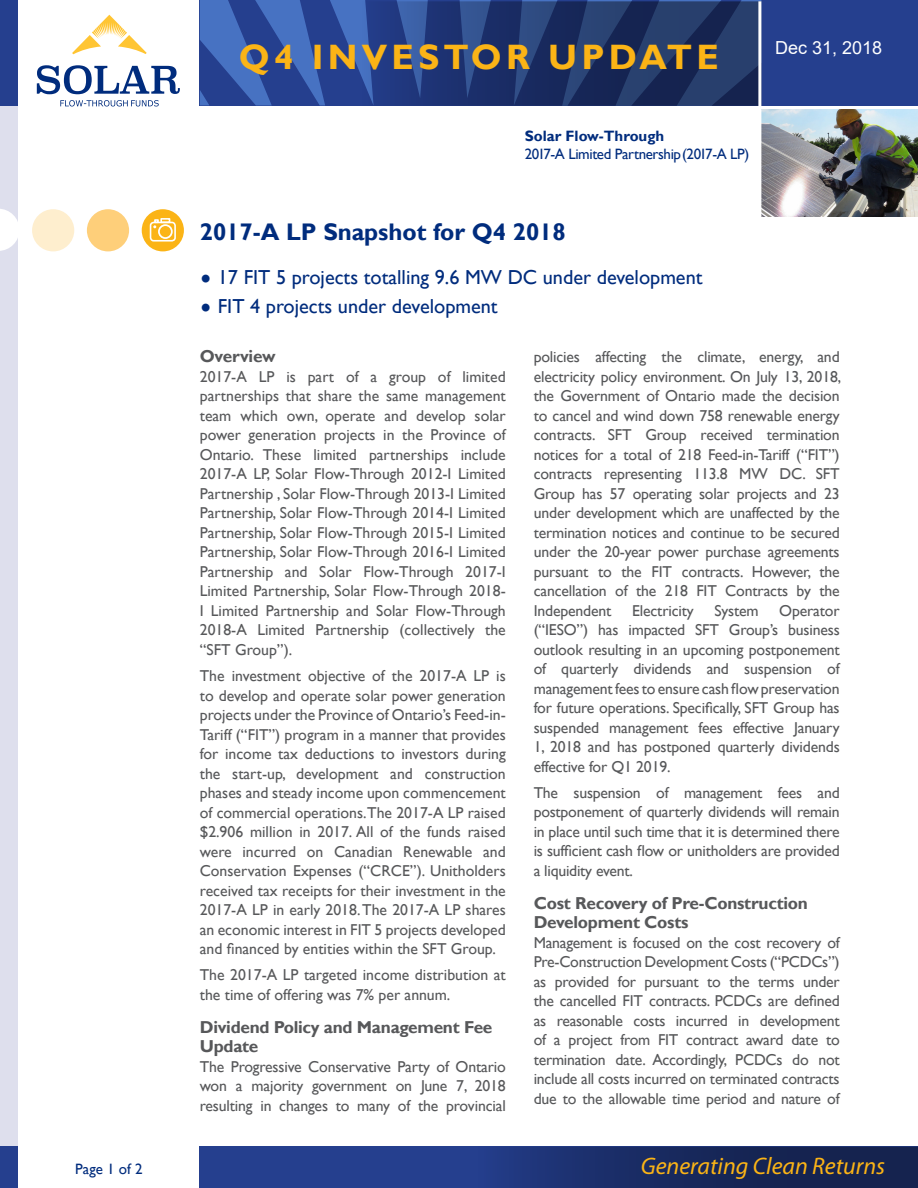
<style>
.page{position:relative;width:918px;height:1188px;background:#fff}
.page>*{position:absolute;margin:0;border:0;box-sizing:border-box;transform-origin:0 0}
.t1{font:700 35.25px "Gill Sans";letter-spacing:.12em;color:#fbb416}
.t2{font:700 24px "Gill Sans";color:#002c7d}
.t3{font:italic 24px "Myriad Pro";color:#fbb416}
.t4{font:20.25px "Gill Sans";color:#002c7d}
.t5{font:18px "Arial";color:#fff}
.t6{font:700 17.25px/19.5px "Gill Sans";letter-spacing:-.015em;color:#57585a}
.t7{font:15.75px/19.5px "Gill Sans";letter-spacing:-.01em;color:#57585a;text-align:justify}
.t8{font:15px/18px "Gill Sans";letter-spacing:-.025em;color:#002c7d}
.s1{font-weight:700}
.s2{font-weight:800;font-size:24px}
</style>
<div class="page">
<div style="left:0;top:106px;width:18px;height:1041px;background:#dedfed"></div>
<div style="left:200px;top:1147px;width:718px;height:41px;background:#253f8e"></div>
<div style="left:200px;top:0;width:718px;height:106px;background:#253f8e"></div>
<svg style="left:505px;top:1147px;width:413px;height:41px;background:#18295e"></svg>
<svg style="left:200px;top:0;width:561px;height:106px"></svg>
<svg style="left:320px;top:1px;width:438px;height:105px"></svg>
<img style="left:761px;top:110px;width:157px;height:106px">
<div style="left:0;top:0;width:18px;height:106px;background:#253f8e"></div>
<div style="left:0;top:1147px;width:18px;height:41px;background:#253f8e"></div>
<hr style="left:758px;top:1px;width:3px;height:236px;background:#fff">
<div style="left:142px;top:209px;width:42px;height:42px;background:#fbb416;border-radius:50%"></div>
<div style="left:87px;top:209px;width:42px;height:42px;background:#fecf7a;border-radius:50%"></div>
<div style="left:32px;top:209px;width:42px;height:42px;background:#feeece;border-radius:50%"></div>
<div style="left:150px;top:222px;width:26px;height:20px;border:2px solid #fff;border-radius:3px"></div>
<div style="left:158px;top:224px;width:15px;height:15px;border:2px solid #fff;border-radius:50%"></div>
<svg style="left:153px;top:218px;width:18px;height:10px"></svg>
<svg style="left:0;top:209px;width:18px;height:42px"></svg>
<svg style="left:72px;top:15px;width:75px;height:39px"></svg>
<svg style="left:37px;top:65px;width:143px;height:29px"></svg>
<svg style="left:60px;top:100px;width:99px;height:6px"></svg>
<p class="t8" style="left:75px;top:1160px;width:69px">Page 1 of 2</p>
<p class="t1" style="left:239px;top:36px;width:482px">Q4 INVESTOR UPDATE</p>
<p class="t8" style="left:525px;top:128px;width:226px"><span class="s1">Solar Flow-Through<br></span>2017-A Limited Partnership (2017-A LP)</p>
<p class="t5" style="left:775px;top:35px;width:109px">Dec 31, 2018</p>
<p class="t2" style="left:200px;top:217px;width:368px">2017-A LP Snapshot for Q4 2018</p>
<p class="t4" style="left:200px;top:265px;width:504px"><span class="s2">•</span> 17 FIT 5 projects totalling 9.6 MW DC under development</p>
<p class="t4" style="left:200px;top:295px;width:299px"><span class="s2">•</span> FIT 4 projects under development</p>
<p class="t7" style="left:534px;top:347px;width:309px">policies affecting the climate, energy, and electricity policy environment. On July 13, 2018, the Government of Ontario made the decision to cancel and wind down 758 renewable energy contracts. SFT Group received termination notices for a total of 218 Feed-in-Tariff (“FIT”) contracts representing 113.8 MW DC. SFT Group has 57 operating solar projects and 23 under development which are unaffected by the termination notices and continue to be secured under the 20-year power purchase agreements pursuant to the FIT contracts. However, the cancellation of the 218 FIT Contracts by the Independent</p>
<p class="t6" style="left:200px;top:347px;width:77px">Overview</p>
<p class="t7" style="left:200px;top:367px;width:308px">2017-A LP is part of a group of limited partnerships that share the same management team which own, operate and develop solar power generation projects in the Province of Ontario. These limited partnerships include 2017-A LP, Solar Flow-Through 2012-I Limited Partnership , Solar Flow-Through 2013-I Limited Partnership, Solar Flow-Through 2014-I Limited Partnership, Solar Flow-Through 2015-I Limited Partnership, Solar Flow-Through 2016-I Limited Partnership and Solar Flow-Through 2017-I Limited Partnership, Solar Flow-Through 2018- I Limited Partnership and Solar Flow-Through 2018-A Limited Partnership (collectively the “SFT Group”).</p>
<p class="t7" style="left:200px;top:666px;width:308px">The investment objective of the 2017-A LP is to develop and operate solar power generation projects under the Province of Ontario’s Feed-in-Tariff (“FIT”) program in a manner that provides for income tax deductions to investors during the start-up, development and construction phases and steady income upon commencement of commercial operations.The 2017-A LP raised $2.906 million in 2017. All of the funds raised were incurred on Canadian Renewable and Conservation Expenses (“CRCE”). Unitholders received tax receipts for their investment in the 2017-A LP in early 2018. The 2017-A LP shares an economic interest in FIT 5 projects developed and financed by entities within the SFT Group.</p>
<p class="t7" style="left:200px;top:966px;width:308px">The 2017-A LP targeted income distribution at the time of offering was 7% per annum.</p>
<p class="t6" style="left:200px;top:1018px;width:294px">Dividend Policy and Management Fee<br>Update</p>
<p class="t7" style="left:200px;top:1057px;width:308px">The Progressive Conservative Party of Ontario won a majority government on June 7, 2018 resulting in changes to many of the provincial</p>
<p class="t7" style="left:534px;top:601px;width:308px;text-indent:246px">Operator (“IESO”) has impacted SFT Group’s business outlook resulting in an upcoming postponement of quarterly dividends and suspension of management fees to ensure cash flow preservation for future operations. Specifically, SFT Group has suspended management fees effective January 1, 2018 and has postponed quarterly dividends effective for Q1 2019.</p>
<p class="t7" style="left:534px;top:783px;width:308px">The suspension of management fees and postponement of quarterly dividends will remain in place until such time that it is determined there is sufficient cash flow or unitholders are provided a liquidity event.</p>
<p class="t6" style="left:534px;top:894px;width:276px">Cost Recovery of Pre-Construction<br>Development Costs</p>
<p class="t7" style="left:534px;top:933px;width:308px">Management is focused on the cost recovery of Pre-Construction Development Costs (“PCDCs”) as provided for pursuant to the terms under the cancelled FIT contracts. PCDCs are defined as reasonable costs incurred in development of a project from FIT contract award date to termination date. Accordingly, PCDCs do not include all costs incurred on terminated contracts due to the allowable time period and nature of</p>
<p class="t7" style="left:632px;top:601px;width:63px">Electricity</p>
<p class="t7" style="left:714px;top:601px;width:46px">System</p>
<p class="t3" style="left:641px;top:1153px;width:246px">Generating Clean Returns</p>
</div>
